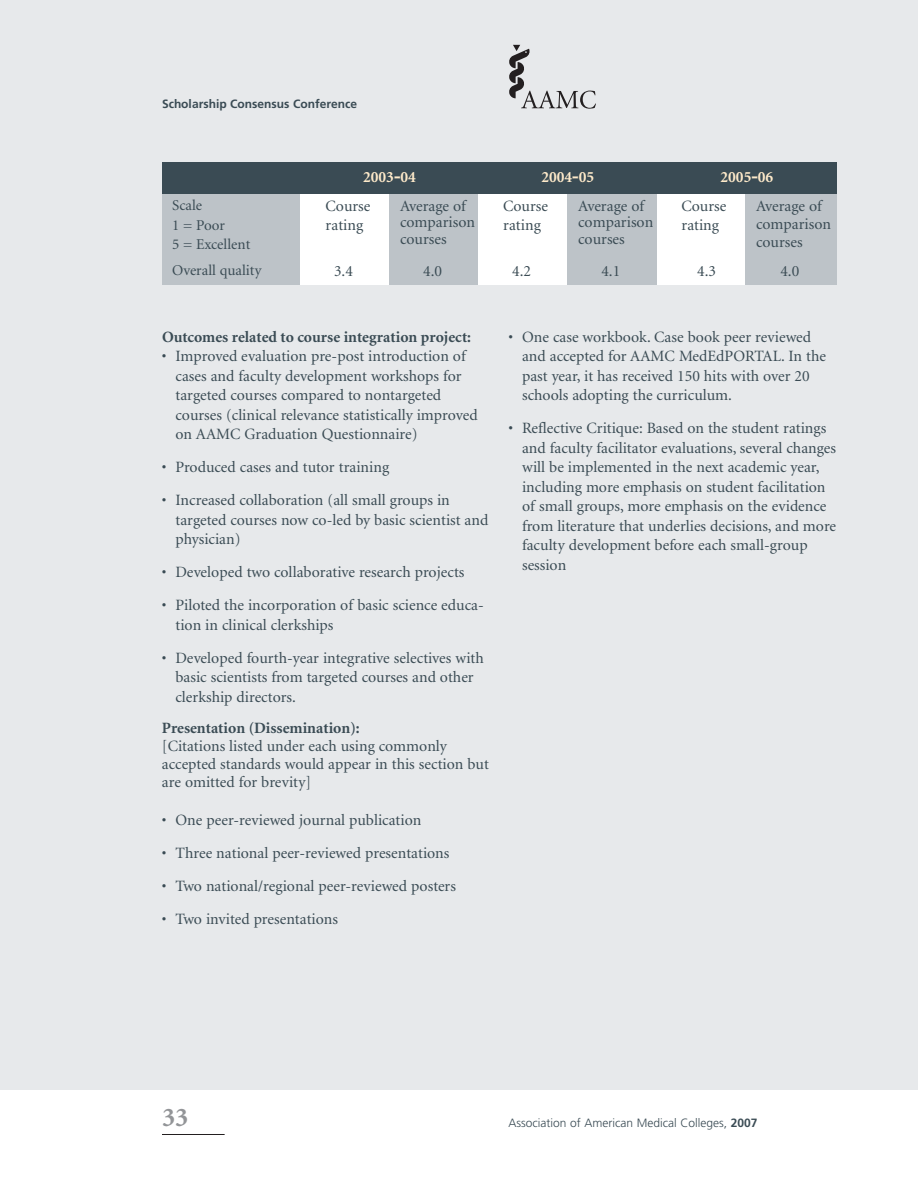
<style>
.page{position:relative;width:918px;height:1188px;background:#fff}
.page>*{position:absolute;margin:0;border:0;box-sizing:border-box;transform-origin:0 0}
.t1{font:700 27px "Minion";color:#939598}
.t2{font:15.75px/19.5px "Minion";color:#3a4b54}
.t3{font:700 15.75px "Minion";color:#3a4b54}
.t4{font:700 15.75px "Minion";color:#feeaca}
.t5{font:15px/19.5px "Minion";color:#3a4b54}
.t6{font:300 12px "Frutiger";color:#3a4b54}
.t7{font:700 12px "Frutiger";color:#3a4b54}
.s1{font-family:"Hira Kaku Pro W6";font-weight:400}
.s2{font-weight:700}
</style>
<div class="page">
<div style="left:0;top:0;width:918px;height:1090px;background:#e7e9eb"></div>
<svg style="left:509px;top:45px;width:87px;height:64px"></svg>
<hr style="left:162px;top:1134px;width:63px;height:1px;background:#231f20">
<div style="left:162px;top:162px;width:138px;height:32px;background:#3a4b54"></div>
<div style="left:300px;top:162px;width:179px;height:32px;background:#3a4b54"></div>
<div style="left:479px;top:162px;width:178px;height:32px;background:#3a4b54"></div>
<div style="left:657px;top:162px;width:180px;height:32px;background:#3a4b54"></div>
<div style="left:162px;top:194px;width:138px;height:64px;background:#bdc3c8"></div>
<div style="left:300px;top:194px;width:90px;height:64px;background:#fff"></div>
<div style="left:390px;top:194px;width:89px;height:64px;background:#bdc3c8"></div>
<div style="left:479px;top:194px;width:89px;height:64px;background:#fff"></div>
<div style="left:568px;top:194px;width:89px;height:64px;background:#bdc3c8"></div>
<div style="left:657px;top:194px;width:89px;height:64px;background:#fff"></div>
<div style="left:746px;top:194px;width:91px;height:64px;background:#bdc3c8"></div>
<div style="left:162px;top:258px;width:138px;height:27px;background:#bdc3c8"></div>
<div style="left:300px;top:258px;width:90px;height:27px;background:#fff"></div>
<div style="left:390px;top:258px;width:89px;height:27px;background:#bdc3c8"></div>
<div style="left:479px;top:258px;width:89px;height:27px;background:#fff"></div>
<div style="left:568px;top:258px;width:89px;height:27px;background:#bdc3c8"></div>
<div style="left:657px;top:258px;width:89px;height:27px;background:#fff"></div>
<div style="left:746px;top:258px;width:91px;height:27px;background:#bdc3c8"></div>
<p class="t7" style="left:162px;top:99px;width:197px">Scholarship Consensus Conference</p>
<p class="t4" style="left:363px;top:171px;width:54px">2003<span class="s1">‒</span>04</p>
<p class="t4" style="left:541px;top:171px;width:54px">2004<span class="s1">‒</span>05</p>
<p class="t4" style="left:721px;top:171px;width:54px">2005<span class="s1">‒</span>06</p>
<p class="t5" style="left:172px;top:197px;width:80px">Scale<br>1 = Poor<br>5 = Excellent</p>
<p class="t2" style="left:326px;top:197px;width:46px">Course rating</p>
<p class="t2" style="left:400px;top:199px;width:77px;line-height:16.5px">Average of comparison courses</p>
<p class="t2" style="left:503px;top:197px;width:46px">Course rating</p>
<p class="t2" style="left:578px;top:199px;width:77px;line-height:16.5px">Average of comparison courses</p>
<p class="t2" style="left:681px;top:197px;width:46px">Course rating</p>
<p class="t2" style="left:756px;top:198px;width:77px;line-height:18px">Average of comparison courses</p>
<p class="t5" style="left:172px;top:262px;width:91px">Overall quality</p>
<p class="t2" style="left:334px;top:262px;width:20px">3.4</p>
<p class="t2" style="left:423px;top:262px;width:20px">4.0</p>
<p class="t2" style="left:512px;top:262px;width:20px">4.2</p>
<p class="t2" style="left:601px;top:262px;width:20px">4.1</p>
<p class="t2" style="left:697px;top:262px;width:20px">4.3</p>
<p class="t2" style="left:780px;top:262px;width:20px">4.0</p>
<p class="t3" style="left:162px;top:330px;width:311px">Outcomes related to course integration project:</p>
<p class="t2" style="left:175px;top:348px;width:304px;text-indent:-13px">• Improved evaluation pre-post introduction of cases and faculty development workshops for targeted courses compared to nontargeted courses (clinical relevance statistically improved on AAMC Graduation Questionnaire)</p>
<p class="t2" style="left:162px;top:459px;width:229px">• Produced cases and tutor training</p>
<p class="t2" style="left:175px;top:492px;width:314px;text-indent:-13px">• Increased collaboration (all small groups in targeted courses now co-led by basic scientist and physician)</p>
<p class="t2" style="left:162px;top:564px;width:304px">• Developed two collaborative research projects</p>
<p class="t2" style="left:175px;top:597px;width:310px;text-indent:-14px">• Piloted the incorporation of basic science educa&shy;tion in clinical clerkships</p>
<p class="t2" style="left:175px;top:649px;width:310px;text-indent:-14px">• Developed fourth-year integrative selectives with basic scientists from targeted courses and other clerkship directors.</p>
<p class="t3" style="left:162px;top:722px;width:199px">Presentation (Dissemination):</p>
<p class="t2" style="left:162px;top:738px;width:328px;line-height:18px">[Citations listed under each using commonly accepted standards would appear in this section but are omitted for brevity]</p>
<p class="t2" style="left:162px;top:811px;width:261px">• One peer-reviewed journal publication</p>
<p class="t2" style="left:162px;top:844px;width:289px">• Three national peer-reviewed presentations</p>
<p class="t2" style="left:162px;top:877px;width:296px">• Two national/regional peer-reviewed posters</p>
<p class="t2" style="left:162px;top:910px;width:178px">• Two invited presentations</p>
<p class="t2" style="left:522px;top:328px;width:305px;text-indent:-13px">• One case workbook. Case book peer reviewed and accepted for AAMC MedEdPORTAL. In the past year, it has received 150 hits with over 20 schools adopting the curriculum.</p>
<p class="t2" style="left:522px;top:420px;width:316px;text-indent:-14px">• Reflective Critique: Based on the student ratings and faculty facilitator evaluations, several changes will be implemented in the next academic year, including more emphasis on student facilitation of small groups, more emphasis on the evidence from literature that underlies decisions, and more faculty development before each small-group session</p>
<h1 class="t1" style="left:162px;top:1107px;width:28px">33</h1>
<p class="t6" style="left:508px;top:1118px;width:250px">Association of American Medical Colleges, <span class="s2">2007</span></p>
</div>
